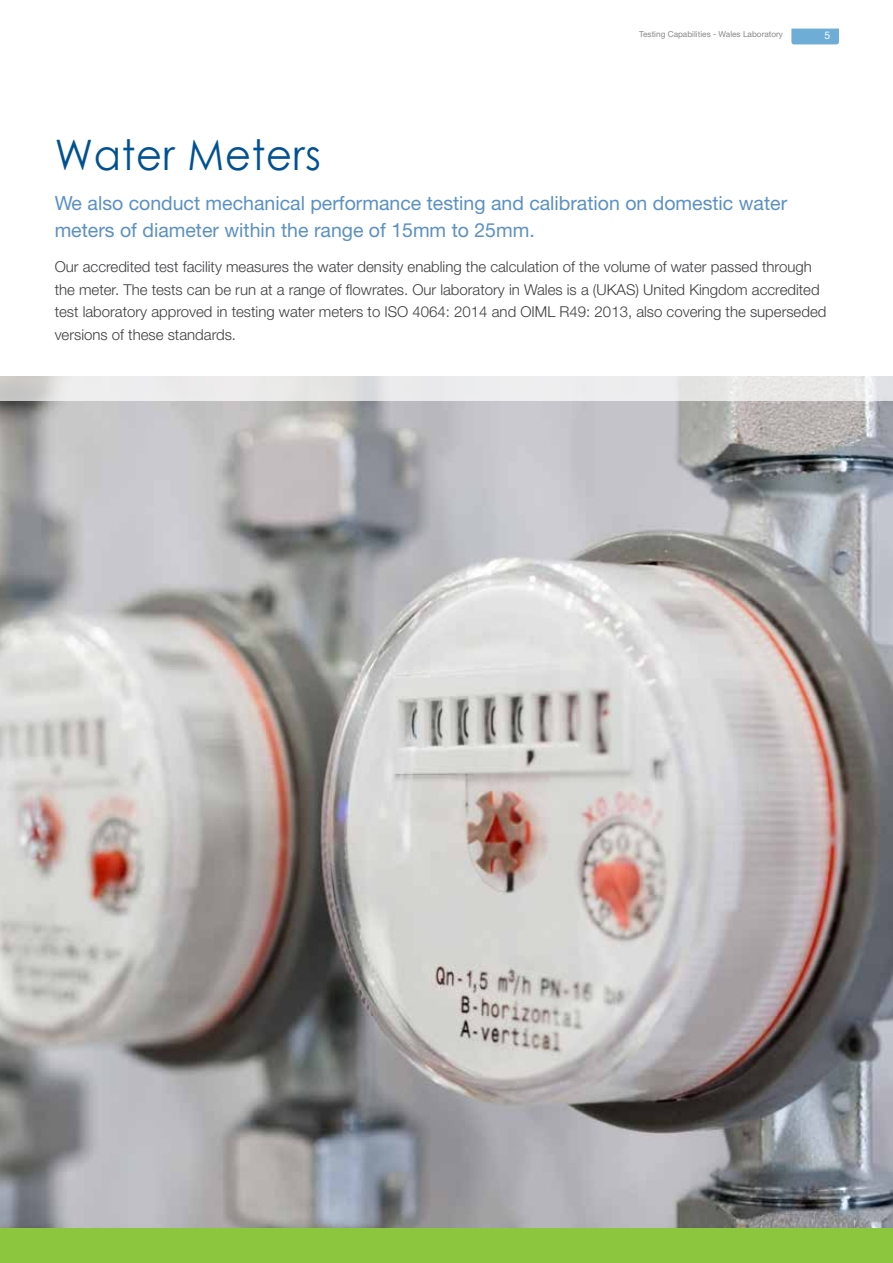
<style>
.page{position:relative;width:893px;height:1263px;background:#fff}
.page>*{position:absolute;margin:0;border:0;box-sizing:border-box;transform-origin:0 0}
.t1{font:42px "Century Gothic";letter-spacing:.02em;color:#005192;scale:.95 1}
.t2{font:19.5px/27px "Helvetica Neue LT Std";color:#5b90c2}
.t3{font:300 15px/22.5px "Helvetica Neue LT Std";color:#3e3d40}
.t4{font:10.5px "Helvetica Neue LT Std";color:#fff}
.t5{font:8.25px "Helvetica Neue LT Std";color:#87888a}
</style>
<div class="page">
<svg style="left:791px;top:29px;width:48px;height:15px"></svg>
<div style="left:0;top:1227px;width:893px;height:36px;background:#8cc63e"></div>
<img style="left:1px;top:401px;width:892px;height:826px">
<svg style="left:1px;top:377px;width:892px;height:24px;background:#e8e7e8"></svg>
<img style="left:0;top:0;width:1px;height:1228px">
<p class="t5" style="left:639px;top:30px;width:145px">Testing Capabilities - Wales Laboratory</p>
<p class="t4" style="left:824px;top:29px;width:7px">5</p>
<h1 class="t1" style="left:55px;top:126px;width:282px">Water Meters</h1>
<h2 class="t2" style="left:55px;top:190px;width:734px">We also conduct mechanical performance testing and calibration on domestic water meters of diameter within the range of 15mm to 25mm.</h2>
<p class="t3" style="left:55px;top:256px;width:773px">Our accredited test facility measures the water density enabling the calculation of the volume of water passed through the meter. The tests can be run at a range of flowrates. Our laboratory in Wales is a (UKAS) United Kingdom accredited test laboratory approved in testing water meters to ISO 4064: 2014 and OIML R49: 2013, also covering the superseded versions of these standards.</p>
</div>
